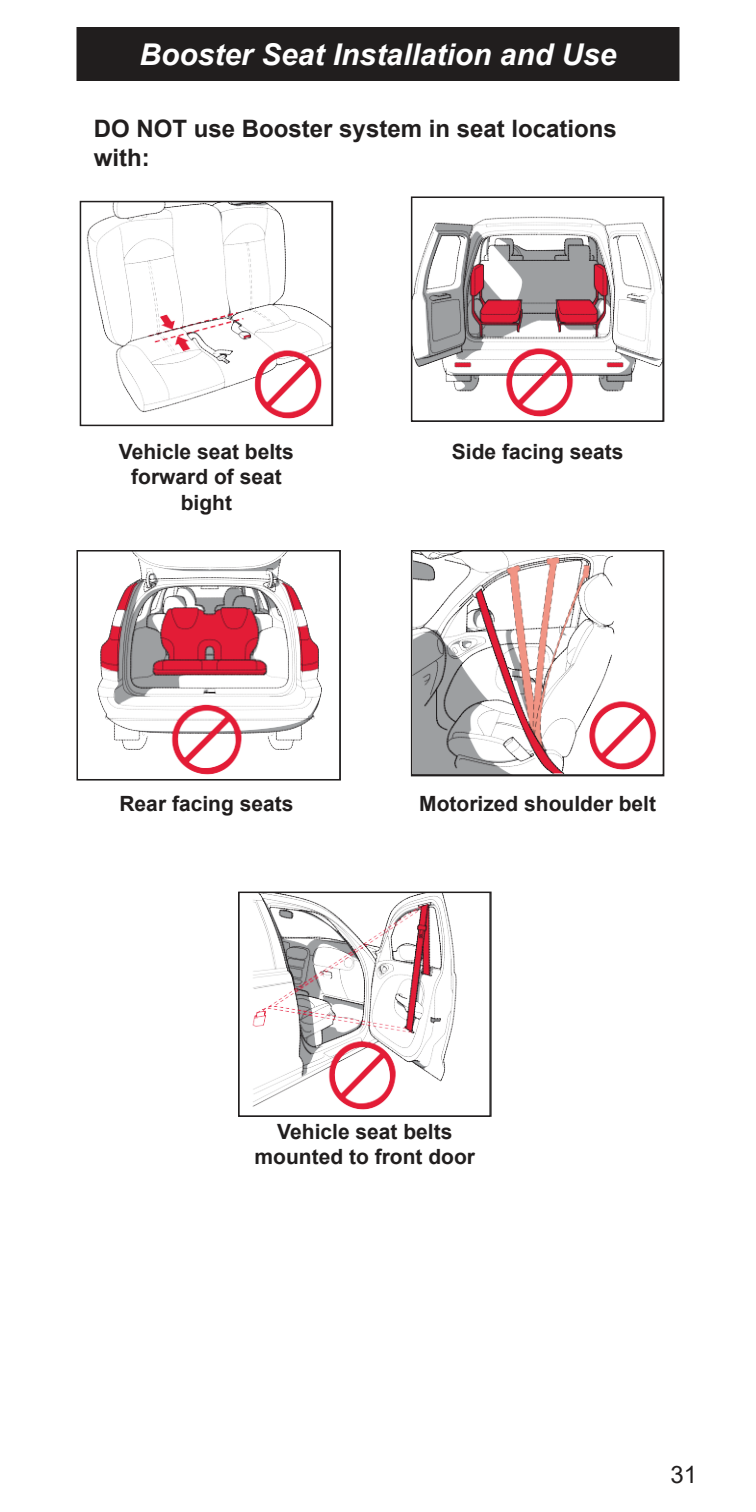
<style>
.page{position:relative;width:756px;height:1512px;background:#fff}
.page>*{position:absolute;margin:0;border:0;box-sizing:border-box;transform-origin:0 0}
.t1{font:italic 700 30px "Arial";color:#fff}
.t2{font:700 24px/28.8px "Arial";color:#211e1e}
.t3{font:24px "Arial";color:#211e1e}
.t4{font:700 21px/25.2px "Arial";color:#211e1e;text-align:center}
</style>
<div class="page">
<div style="left:78px;top:28px;width:600px;height:52px;background:#211e1e"></div>
<div style="left:76px;top:27px;width:604px;height:54px;border:3px solid #211e1e"></div>
<img style="left:97px;top:553px;width:225px;height:222px">
<div style="left:76px;top:550px;width:265px;height:231px;border:2px solid #211e1e"></div>
<img style="left:414px;top:216px;width:247px;height:201px">
<div style="left:411px;top:196px;width:253px;height:226px;border:2px solid #211e1e"></div>
<img style="left:86px;top:204px;width:244px;height:215px">
<div style="left:80px;top:201px;width:253px;height:225px;border:2px solid #211e1e"></div>
<img style="left:414px;top:553px;width:243px;height:220px">
<div style="left:411px;top:550px;width:253px;height:226px;border:2px solid #211e1e"></div>
<img style="left:252px;top:895px;width:205px;height:215px">
<div style="left:238px;top:892px;width:254px;height:225px;border:2px solid #211e1e"></div>
<h1 class="t1" style="left:140px;top:34px;width:478px">Booster Seat Installation and Use</h1>
<p class="t2" style="left:94px;top:115px;width:524px">DO NOT use Booster system in seat locations with:</p>
<p class="t4" style="left:119px;top:439px;width:177px">Vehicle seat belts forward of seat bight</p>
<p class="t4" style="left:452px;top:439px;width:173px">Side facing seats</p>
<p class="t4" style="left:119px;top:791px;width:175px">Rear facing seats</p>
<p class="t4" style="left:419px;top:791px;width:238px">Motorized shoulder belt</p>
<p class="t4" style="left:255px;top:1120px;width:222px">Vehicle seat belts mounted to front door</p>
<p class="t3" style="left:671px;top:1458px;width:28px">31</p>
</div>
